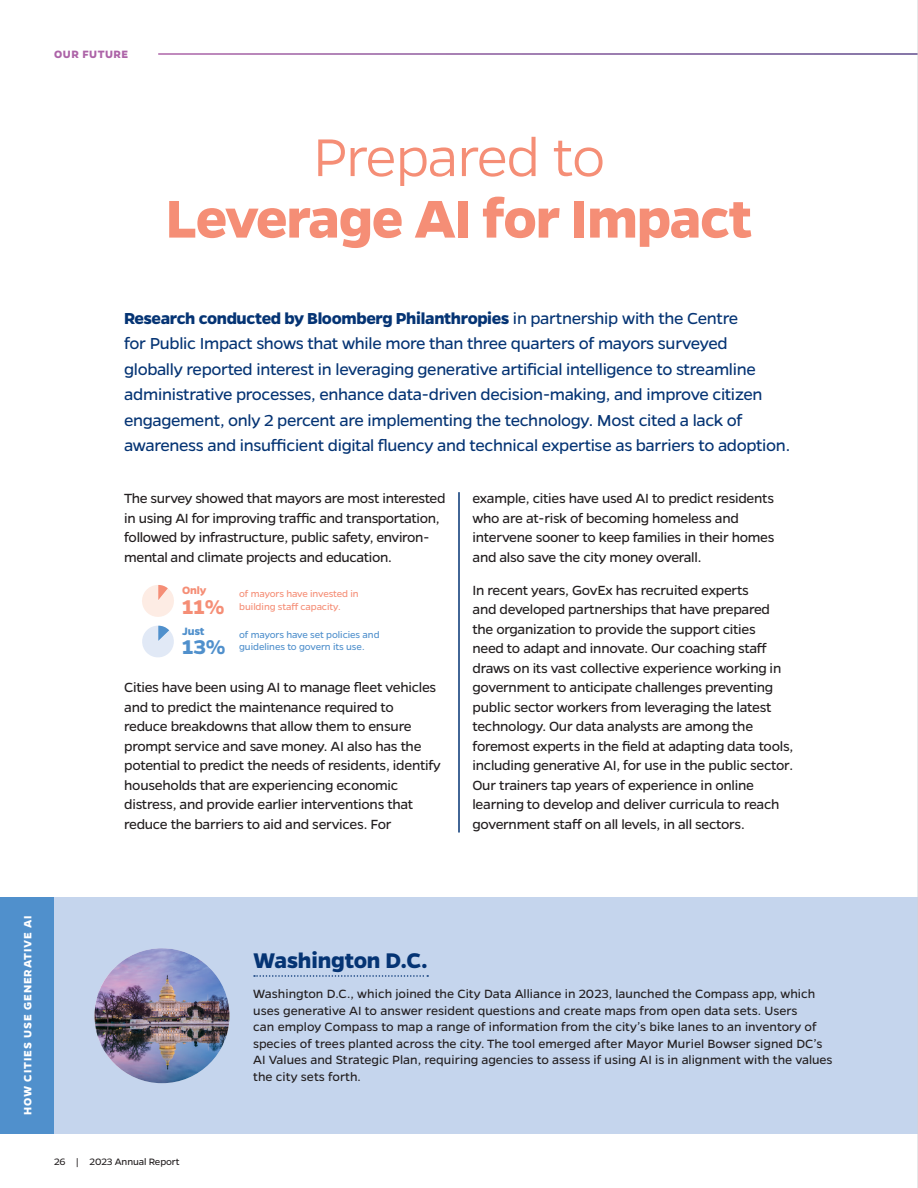
<style>
.page{position:relative;width:918px;height:1188px;background:#fff}
.page>*{position:absolute;margin:0;border:0;box-sizing:border-box;transform-origin:0 0}
.Body{font:700 60px/61.5px "Gentona";letter-spacing:-.02em;color:#f58e76;text-align:center}
.Body-2{font:700 24px "Gentona";letter-spacing:-.01em;color:#053474}
.Body-3{font:700 22.5px "Gentona";color:#f58e76}
.Body-4{font:700 22.5px "Gentona";color:#5090cc}
.Body-5{font:18px/25.5px "Gentona";letter-spacing:-.02em;color:#053474}
.Body-6{font:15px/19.5px "Gentona";letter-spacing:-.02em;color:#231f20}
.Body-7{font:13.5px/16.5px "Gentona";color:#231f20}
.Body-8{font:700 12px "Gentona";letter-spacing:.075em;color:#fff}
.t1{font:700 12px "Gentona";letter-spacing:.045em;color:#ad64a8}
.Body-9{font:700 12px "Gentona";color:#f58e76}
.Body-10{font:700 12px "Gentona";color:#5090cc}
.Body-11{font:10.5px/12.6px "Gentona";letter-spacing:-.01em;color:#5090cc}
.Body-12{font:10.5px/12.6px "Gentona";letter-spacing:-.01em;color:#f58e76}
.t2{font:10.5px "Gentona";letter-spacing:-.01em;color:#231f20}
.s1{font-weight:300}
.s2{font-weight:700}
</style>
<div class="page">
<hr style="left:459px;top:492px;width:1px;height:340px;background:#053474">
<svg style="left:142px;top:585px;width:32px;height:32px"></svg>
<svg style="left:142px;top:626px;width:32px;height:32px"></svg>
<div style="left:0;top:897px;width:918px;height:237px;background:#c5d5ed"></div>
<svg style="left:254px;top:975px;width:174px;height:2px"></svg>
<div style="left:0;top:897px;width:54px;height:237px;background:#5090cc"></div>
<img style="left:94px;top:948px;width:136px;height:135px;border-radius:68px">
<hr style="left:917px;top:0;width:1px;height:1188px;background:#d1d2d4">
<p class="t1" style="left:54px;top:47px;width:76px">OUR FUTURE</p>
<p class="Body" style="left:166px;top:126px;width:588px"><span class="s1">Prepared to<br></span>Leverage AI for Impact</p>
<p class="Body-5" style="left:124px;top:305px;width:667px"><span class="s2">Research conducted by Bloomberg Philanthropies</span> in partnership with the Centre<br>for Public Impact shows that while more than three quarters of mayors surveyed globally reported interest in leveraging generative artificial intelligence to streamline administrative processes, enhance data-driven decision-making, and improve citizen engagement, only 2 percent are implementing the technology. Most cited a lack of awareness and insufficient digital fluency and technical expertise as barriers to adoption.</p>
<p class="Body-6" style="left:124px;top:489px;width:323px">The survey showed that mayors are most interested in using AI for improving traffic and transportation, followed by infrastructure, public safety, environ&shy;mental and climate projects and education.</p>
<p class="Body-6" style="left:472px;top:489px;width:303px">example, cities have used AI to predict residents who are at-risk of becoming homeless and intervene sooner to keep families in their homes and also save the city money overall.</p>
<p class="Body-6" style="left:472px;top:580px;width:322px">In recent years, GovEx has recruited experts<br>and developed partnerships that have prepared the organization to provide the support cities<br>need to adapt and innovate. Our coaching staff draws on its vast collective experience working in government to anticipate challenges preventing public sector workers from leveraging the latest technology. Our data analysts are among the foremost experts in the field at adapting data tools, including generative AI, for use in the public sector.<br>Our trainers tap years of experience in online learning to develop and deliver curricula to reach government staff on all levels, in all sectors.</p>
<p class="Body-9" style="left:182px;top:583px;width:26px">Only</p>
<p class="Body-3" style="left:182px;top:594px;width:44px">11%</p>
<p class="Body-10" style="left:182px;top:624px;width:24px">Just</p>
<p class="Body-4" style="left:182px;top:634px;width:45px">13%</p>
<p class="Body-11" style="left:239px;top:628px;width:142px">of mayors have set policies and guidelines to govern its use.</p>
<p class="Body-12" style="left:239px;top:587px;width:121px">of mayors have invested in building staff capacity.</p>
<p class="Body-6" style="left:124px;top:678px;width:318px">Cities have been using AI to manage fleet vehicles and to predict the maintenance required to reduce breakdowns that allow them to ensure prompt service and save money. AI also has the potential to predict the needs of residents, identify households that are experiencing economic distress, and provide earlier interventions that reduce the barriers to aid and services. For</p>
<p class="Body-8" style="left:21px;top:1115px;width:201px;rotate:-90deg">HOW CITIES USE GENERATIVE AI</p>
<p class="t2" style="left:54px;top:1156px;width:127px">26 | 2023 Annual Report</p>
<p class="Body-2" style="left:253px;top:947px;width:176px">Washington D.C.</p>
<p class="Body-7" style="left:253px;top:986px;width:581px">Washington D.C., which joined the City Data Alliance in 2023, launched the Compass app, which uses generative AI to answer resident questions and create maps from open data sets. Users<br>can employ Compass to map a range of information from the city’s bike lanes to an inventory of species of trees planted across the city. The tool emerged after Mayor Muriel Bowser signed DC’s AI Values and Strategic Plan, requiring agencies to assess if using AI is in alignment with the values the city sets forth.</p>
</div>
